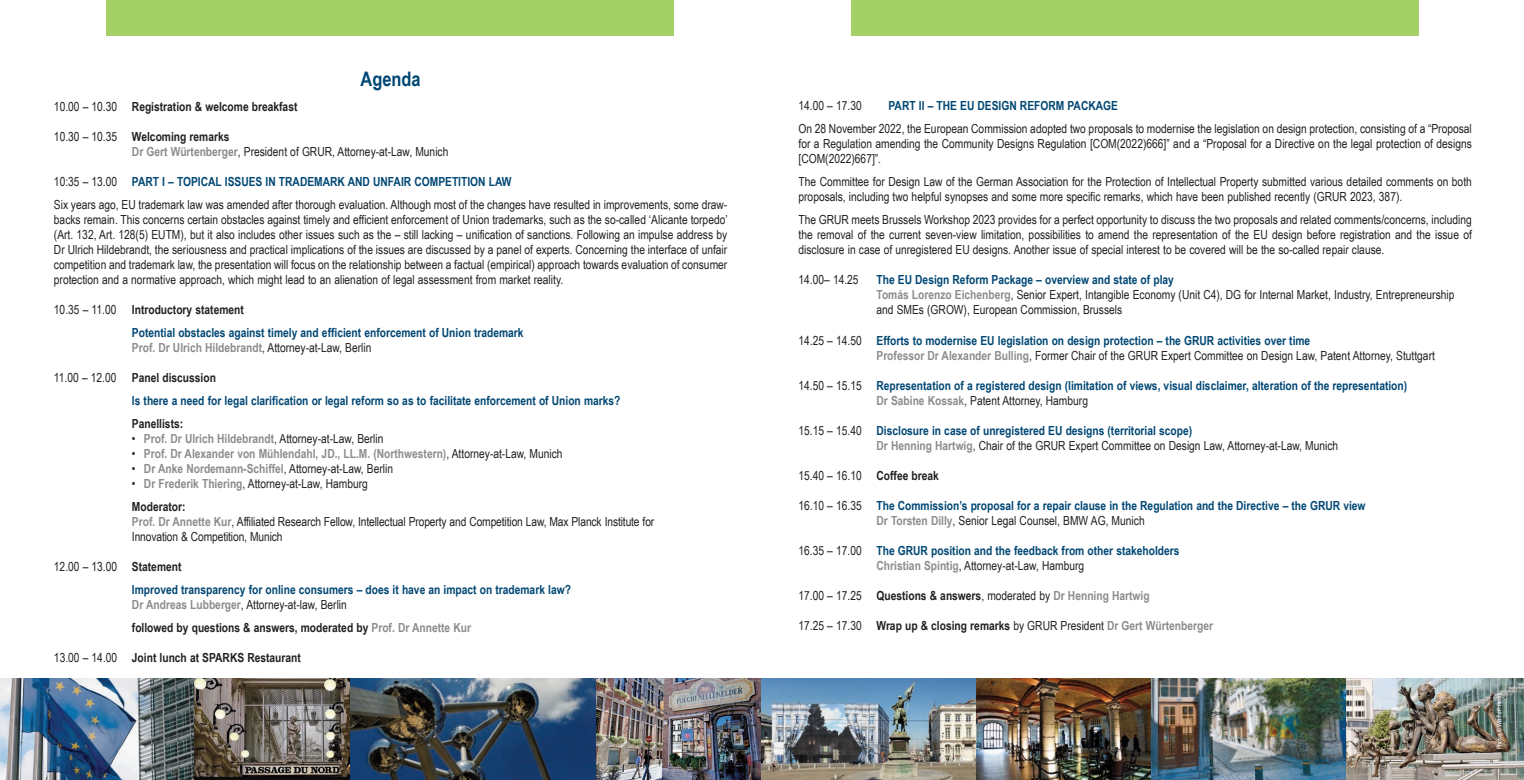
<style>
.page{position:relative;width:1524px;height:780px;background:#fff}
.page>*{position:absolute;margin:0;border:0;box-sizing:border-box;transform-origin:0 0}
.t1{font:700 20px "Arial Narrow";color:#004774}
.t2{font:12.5px/15px "Arial Narrow";color:#231f20}
.t3{font:700 12.5px/23px "Arial Narrow";color:#004774}
.t4{font:700 12.5px/23px "Arial Narrow";color:#231f20}
.t5{font:700 12.5px "Arial Narrow";color:#8a8c8f}
.t6{font:6.25px "Arial Narrow";color:#fff}
.s1{font-weight:400}
.s2{font-weight:700}
.s3{font-weight:700;color:#8a8c8f}
.s4{font-weight:700;color:#004774}
.s5{font-weight:400;color:#231f20}
.s6{color:#231f20}
.s7{color:#8a8c8f}
</style>
<div class="page">
<img style="left:0;top:678px;width:1524px;height:102px">
<img style="left:595px;top:678px;width:167px;height:101px">
<svg style="left:194px;top:678px;width:156px;height:102px;background:#6d655c"></svg>
<img style="left:350px;top:678px;width:245px;height:101px">
<img style="left:762px;top:678px;width:214px;height:101px">
<img style="left:976px;top:678px;width:175px;height:101px">
<img style="left:1151px;top:678px;width:195px;height:101px">
<img style="left:1346px;top:678px;width:178px;height:101px">
<div style="left:851px;top:0;width:567px;height:35px;background:#a4d067"></div>
<div style="left:106px;top:0;width:567px;height:35px;background:#a4d067"></div>
<h1 class="t1" style="left:361px;top:67px;width:62px">Agenda</h1>
<p class="t4" style="left:54px;top:95px;width:245px"><span class="s1">10.00 – 10.30</span> Registration &amp; welcome breakfast</p>
<p class="t2" style="left:132px;top:129px;width:318px;text-indent:-78px">10.30 – 10.35 <span class="s2">Welcoming remarks<br></span><span class="s3">Dr Gert Würtenberger</span>, President of GRUR, Attorney-at-Law, Munich</p>
<p class="t2" style="left:54px;top:170px;width:675px;line-height:23px">10:35 – 13.00 <span class="s4">PART I – TOPICAL ISSUES IN TRADEMARK AND UNFAIR COMPETITION LAW<br></span>Six years ago, EU trademark law was amended after thorough evaluation. Although most of the changes have resulted in improvements, some draw-</p>
<p class="t2" style="left:54px;top:212px;width:675px;text-align:justify">backs remain. This concerns certain obstacles against timely and efficient enforcement of Union trademarks, such as the so-called ‘Alicante torpedo’ (Art. 132, Art. 128(5) EUTM), but it also includes other issues such as the – still lacking – unification of sanctions. Following an impulse address by Dr Ulrich Hildebrandt, the seriousness and practical implications of the issues are discussed by a panel of experts. Concerning the interface of unfair competition and trademark law, the presentation will focus on the relationship between a factual (empirical) approach towards evaluation of consumer protection and a normative approach, which might lead to an alienation of legal assessment from market reality.</p>
<p class="t3" style="left:132px;top:298px;width:393px;text-indent:-78px"><span class="s5">10.35 – 11.00</span> <span class="s6">Introductory statement<br></span>Potential obstacles against timely and efficient enforcement of Union trademark</p>
<p class="t5" style="left:132px;top:340px;width:241px">Prof. Dr Ulrich Hildebrandt<span class="s5">, Attorney-at-Law, Berlin</span></p>
<p class="t3" style="left:132px;top:366px;width:490px;text-indent:-78px"><span class="s5">11.00 – 12.00</span> <span class="s6">Panel discussion<br></span>Is there a need for legal clarification or legal reform so as to facilitate enforcement of Union marks?</p>
<p class="t4" style="left:132px;top:412px;width:53px">Panellists:</p>
<p class="t2" style="left:132px;top:431px;width:253px">• <span class="s3">Prof. Dr Ulrich Hildebrandt</span>, Attorney-at-Law, Berlin</p>
<p class="t5" style="left:132px;top:446px;width:432px"><span class="s5">•</span> Prof. Dr Alexander von Mühlendahl, JD., LL.M. (Northwestern)<span class="s5">, Attorney-at-Law, Munich</span></p>
<p class="t2" style="left:132px;top:461px;width:263px">• <span class="s3">Dr Anke Nordemann-Schiffel</span>, Attorney-at-Law, Berlin</p>
<p class="t2" style="left:132px;top:472px;width:237px;line-height:23px">• <span class="s3">Dr Frederik Thiering</span>, Attorney-at-Law, Hamburg<br><span class="s2">Moderator:</span></p>
<p class="t2" style="left:132px;top:514px;width:524px"><span class="s3">Prof. Dr Annette Kur</span>, Affiliated Research Fellow, Intellectual Property and Competition Law, Max Planck Institute for<br>Innovation &amp; Competition, Munich</p>
<p class="t3" style="left:132px;top:555px;width:440px;text-indent:-78px"><span class="s5">12.00 – 13.00</span> <span class="s6">Statement<br></span>Improved transparency for online consumers – does it have an impact on trademark law?</p>
<p class="t4" style="left:132px;top:593px;width:341px"><span class="s7">Dr Andreas Lubberger</span><span class="s1">, Attorney-at-law, Berlin<br></span>followed by questions &amp; answers, moderated by <span class="s7">Prof. Dr Annette Kur</span></p>
<p class="t4" style="left:54px;top:646px;width:248px"><span class="s1">13.00 – 14.00</span> Joint lunch at SPARKS Restaurant</p>
<p class="t2" style="left:798px;top:98px;width:65px">14.00 – 17.30</p>
<p class="t3" style="left:888px;top:94px;width:231px">PART II – THE EU DESIGN REFORM PACKAGE</p>
<p class="t2" style="left:798px;top:121px;width:675px;text-align:justify">On 28 November 2022, the European Commission adopted two proposals to modernise the legislation on design protection, consisting of a “Proposal for a Regulation amending the Community Designs Regulation [COM(2022)666]” and a “Proposal for a Directive on the legal protection of designs [COM(2022)667]”.</p>
<p class="t2" style="left:798px;top:174px;width:675px">The Committee for Design Law of the German Association for the Protection of Intellectual Property submitted various detailed comments on both proposals, including two helpful synopses and some more specific remarks, which have been published recently (GRUR 2023, 387).</p>
<p class="t2" style="left:798px;top:212px;width:675px;text-align:justify">The GRUR meets Brussels Workshop 2023 provides for a perfect opportunity to discuss the two proposals and related comments/concerns, including the removal of the current seven-view limitation, possibilities to amend the representation of the EU design before registration and the issue of disclosure in case of unregistered EU designs. Another issue of special interest to be covered will be the so-called repair clause.</p>
<p class="t2" style="left:798px;top:272px;width:62px">14.00– 14.25</p>
<p class="t2" style="left:876px;top:272px;width:579px"><span class="s4">The EU Design Reform Package – overview and state of play<br></span><span class="s3">Tomás Lorenzo Eichenberg</span>, Senior Expert, Intangible Economy (Unit C4), DG for Internal Market, Industry, Entrepreneurship and SMEs (GROW), European Commission, Brussels</p>
<p class="t2" style="left:876px;top:332px;width:560px;text-indent:-78px">14.25 – 14.50 <span class="s4">Efforts to modernise EU legislation on design protection – the GRUR activities over time<br></span><span class="s3">Professor Dr Alexander Bulling</span>, Former Chair of the GRUR Expert Committee on Design Law, Patent Attorney, Stuttgart</p>
<p class="t3" style="left:876px;top:377px;width:532px;line-height:15px;text-indent:-78px"><span class="s5">14.50 – 15.15</span> Representation of a registered design (limitation of views, visual disclaimer, alteration of the representation)<br><span class="s7">Dr Sabine Kossak</span><span class="s5">, Patent Attorney, Hamburg</span></p>
<p class="t2" style="left:876px;top:422px;width:463px;text-indent:-78px">15.15 – 15.40 <span class="s4">Disclosure in case of unregistered EU designs (territorial scope)<br></span><span class="s3">Dr Henning Hartwig</span>, Chair of the GRUR Expert Committee on Design Law, Attorney-at-Law, Munich</p>
<p class="t2" style="left:798px;top:467px;width:142px">15.40 – 16.10 <span class="s2">Coffee break</span></p>
<p class="t3" style="left:876px;top:497px;width:490px;line-height:15px;text-indent:-78px"><span class="s5">16.10 – 16.35</span> The Commission’s proposal for a repair clause in the Regulation and the Directive – the GRUR view<br><span class="s7">Dr Torsten Dilly</span><span class="s5">, Senior Legal Counsel, BMW AG, Munich</span></p>
<p class="t3" style="left:876px;top:542px;width:305px;line-height:15px;text-indent:-78px"><span class="s5">16.35 – 17.00</span> The GRUR position and the feedback from other stakeholders<br><span class="s7">Christian Spintig</span><span class="s5">, Attorney-at-Law, Hamburg</span></p>
<p class="t2" style="left:798px;top:587px;width:353px">17.00 – 17.25 <span class="s2">Questions &amp; answers</span>, moderated by <span class="s3">Dr Henning Hartwig</span></p>
<p class="t2" style="left:798px;top:617px;width:416px">17.25 – 17.30 <span class="s2">Wrap up &amp; closing remarks</span> by GRUR President <span class="s3">Dr Gert Würtenberger</span></p>
<p class="t6" style="left:1495px;top:749px;width:58px;rotate:-90deg">Photos © WBT-JP Remy</p>
</div>
